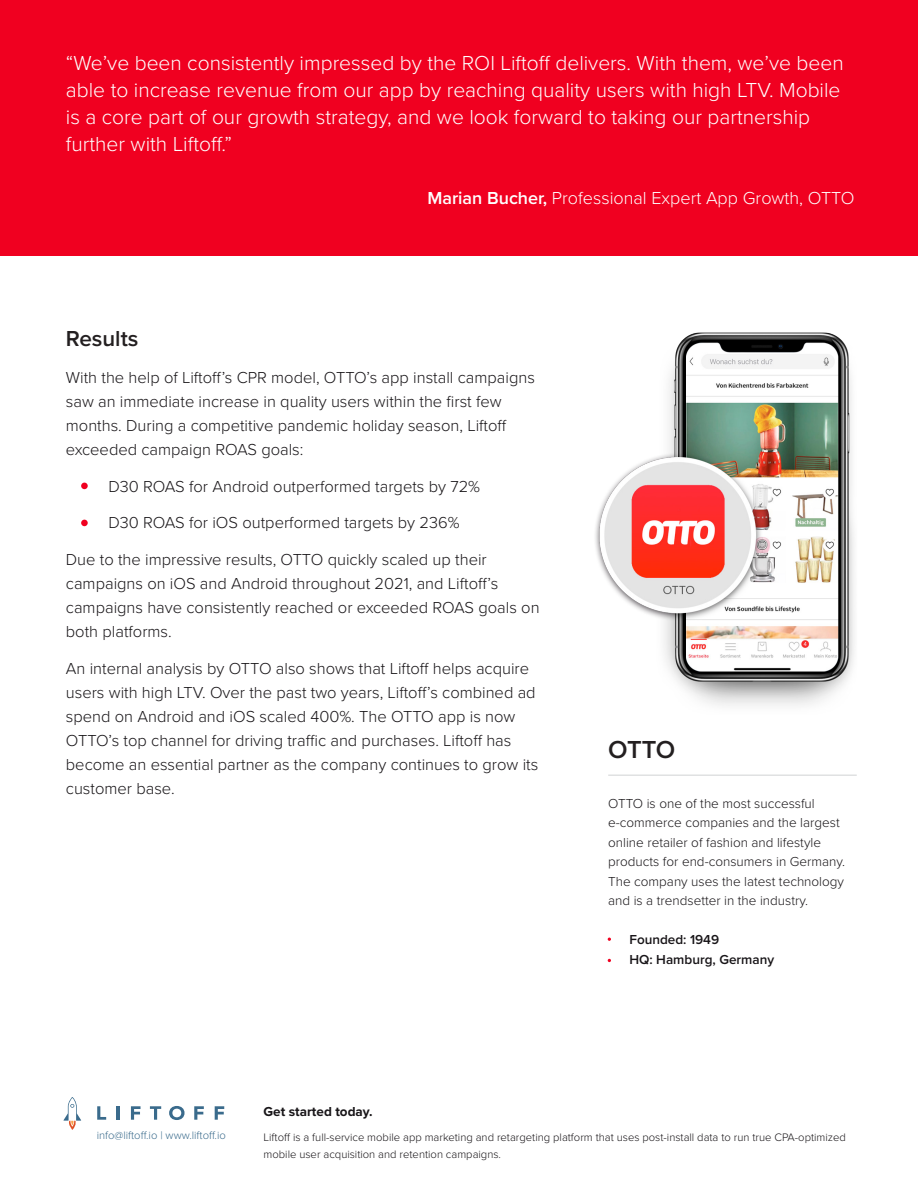
<style>
.page{position:relative;width:918px;height:1188px;background:#fff}
.page>*{position:absolute;margin:0;border:0;box-sizing:border-box;transform-origin:0 0}
.t1{font:600 25.5px "Proxima Nova";color:#231f20}
.t2{font:600 22.5px "Proxima Nova";color:#231f20}
.t3{font:300 21px/27px "Proxima Nova";color:#fff}
.t4{font:300 18px "Proxima Nova";color:#fff}
.t5{font:300 16.5px/24px "Proxima Nova";color:#181518}
.t6{font:300 13.5px/19.5px "Proxima Nova";color:#181518}
.t7{font:600 13.5px/19.5px "Proxima Nova";color:#181518}
.t8{font:700 13.5px "Proxima Nova";color:#181518}
.t9{font:300 11.25px/16.5px "Proxima Nova";color:#181518}
.t10{font:300 11.25px "Proxima Nova";color:#3a6b8c}
.s1{font-weight:600}
</style>
<div class="page">
<img style="left:595px;top:332px;width:259px;height:374px">
<hr style="left:608px;top:775px;width:249px;height:1px;background:#d1d2d4">
<svg style="left:97px;top:1106px;width:9px;height:14px"></svg>
<hr style="left:116px;top:1106px;width:3px;height:14px;background:#3a6b8c">
<svg style="left:131px;top:1106px;width:10px;height:14px"></svg>
<svg style="left:150px;top:1106px;width:11px;height:14px"></svg>
<svg style="left:169px;top:1106px;width:16px;height:14px"></svg>
<svg style="left:194px;top:1106px;width:10px;height:14px"></svg>
<svg style="left:215px;top:1106px;width:9px;height:14px"></svg>
<svg style="left:64px;top:1097px;width:17px;height:33px"></svg>
<div style="left:0;top:0;width:918px;height:256px;background:#f00020"></div>
<div style="left:81px;top:483px;width:7px;height:6px;background:#f00020;border-radius:50%"></div>
<div style="left:81px;top:520px;width:7px;height:6px;background:#f00020;border-radius:50%"></div>
<p class="t3" style="left:66px;top:48px;width:779px">“We’ve been consistently impressed by the ROI Liftoff delivers. With them, we’ve been able to increase revenue from our app by reaching quality users with high LTV. Mobile is a core part of our growth strategy, and we look forward to taking our partnership further with Liftoff.”</p>
<p class="t4" style="left:427px;top:185px;width:429px"><span class="s1">Marian Bucher,</span> Professional Expert App Growth, OTTO</p>
<p class="t2" style="left:66px;top:322px;width:74px">Results</p>
<p class="t5" style="left:66px;top:364px;width:471px">With the help of Liftoff’s CPR model, OTTO’s app install campaigns saw an immediate increase in quality users within the first few months. During a competitive pandemic holiday season, Liftoff exceeded campaign ROAS goals:</p>
<p class="t5" style="left:108px;top:473px;width:373px">D30 ROAS for Android outperformed targets by 72%</p>
<p class="t5" style="left:108px;top:510px;width:353px">D30 ROAS for iOS outperformed targets by 236%</p>
<p class="t5" style="left:66px;top:547px;width:475px">Due to the impressive results, OTTO quickly scaled up their campaigns on iOS and Android throughout 2021, and Liftoff’s campaigns have consistently reached or exceeded ROAS goals on both platforms.</p>
<p class="t5" style="left:66px;top:655px;width:474px">An internal analysis by OTTO also shows that Liftoff helps acquire users with high LTV. Over the past two years, Liftoff’s combined ad spend on Android and iOS scaled 400%. The OTTO app is now OTTO’s top channel for driving traffic and purchases. Liftoff has become an essential partner as the company continues to grow its customer base.</p>
<p class="t1" style="left:608px;top:731px;width:69px">OTTO</p>
<p class="t6" style="left:608px;top:793px;width:238px">OTTO is one of the most successful e-commerce companies and the largest online retailer of fashion and lifestyle products for end-consumers in Germany.<br>The company uses the latest technology and is a trendsetter in the industry.</p>
<p class="t7" style="left:629px;top:930px;width:146px">Founded: 1949<br>HQ: Hamburg, Germany</p>
<p class="t10" style="left:97px;top:1127px;width:131px">info@liftoff.io | www.liftoff.io</p>
<p class="t8" style="left:264px;top:1102px;width:110px">Get started today.</p>
<p class="t9" style="left:264px;top:1129px;width:584px">Liftoff is a full-service mobile app marketing and retargeting platform that uses post-install data to run true CPA-optimized mobile user acquisition and retention campaigns.</p>
</div>
